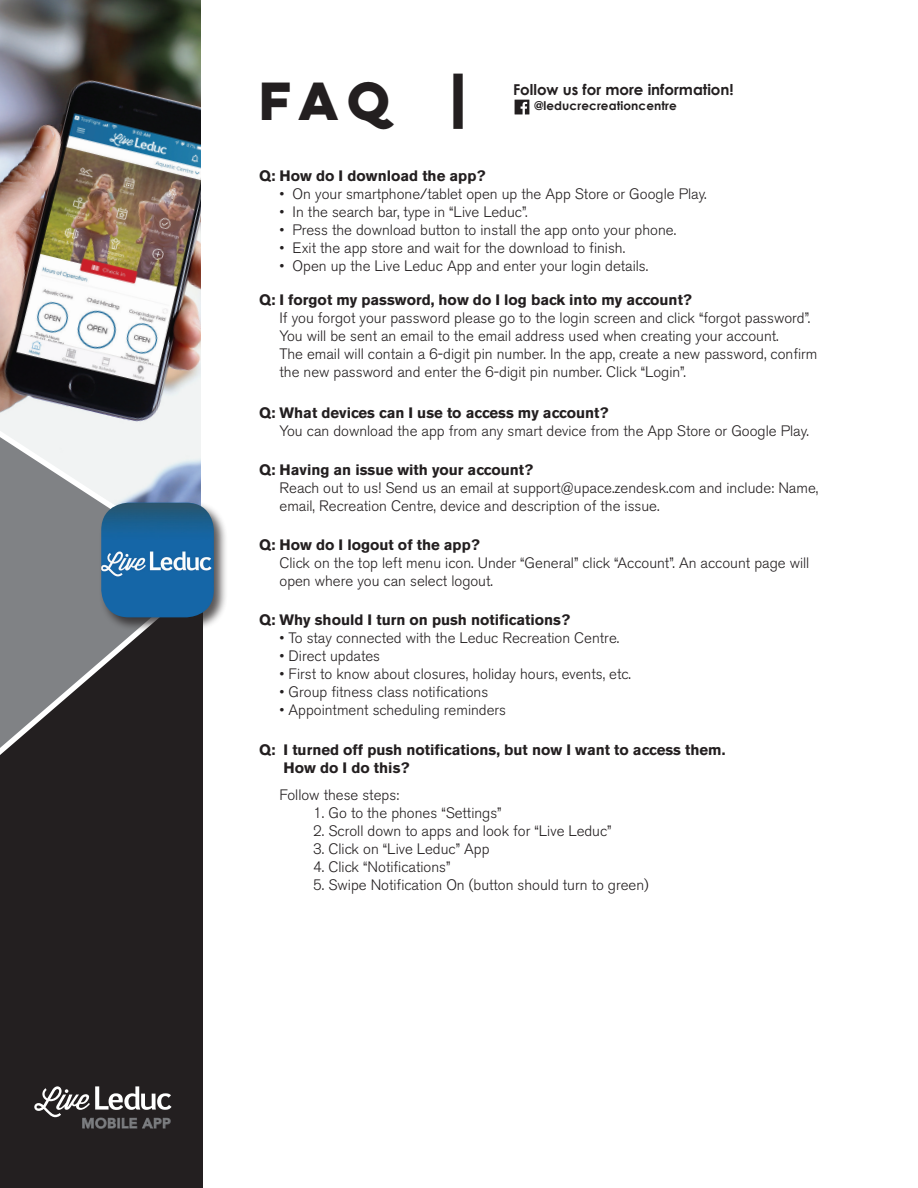
<style>
.page{position:relative;width:918px;height:1188px;background:#fff}
.page>*{position:absolute;margin:0;border:0;box-sizing:border-box;transform-origin:0 0}
.t1{font:700 48px "Lulo Clean One";color:#231f20}
.t2{font:300 15px/18px "Akzidenz Grotesk BE";color:#231f20}
.t3{font:700 15px/18px "Akzidenz Grotesk BE";color:#231f20}
.t4{font:700 15px "Century Gothic";color:#231f20}
.t5{font:800 13.95px "Avenir LT";letter-spacing:.035em;color:#808285}
.t6{font:700 12px "Century Gothic";letter-spacing:.01em;color:#231f20}
</style>
<div class="page">
<div style="left:0;top:0;width:202px;height:1188px;background:#231f20"></div>
<svg style="left:515px;top:100px;width:14px;height:14px"></svg>
<svg style="left:34px;top:1086px;width:138px;height:43px"></svg>
<img style="left:0;top:0;width:202px;height:376px">
<svg style="left:0;top:376px;width:203px;height:556px"></svg>
<div style="left:99px;top:501px;width:129px;height:131px;background:#231f20;opacity:.75"></div>
<img style="left:101px;top:503px;width:113px;height:114px">
<h1 class="t1" style="left:259px;top:63px;width:219px">FAQ |</h1>
<p class="t4" style="left:513px;top:78px;width:222px">Follow us for more information!</p>
<p class="t6" style="left:534px;top:97px;width:144px">@leducrecreationcentre</p>
<p class="t3" style="left:259px;top:166px;width:228px">Q: How do I download the app?</p>
<p class="t2" style="left:280px;top:185px;width:429px">• On your smartphone/tablet open up the App Store or Google Play.</p>
<p class="t2" style="left:280px;top:203px;width:250px">• In the search bar, type in “Live Leduc”.</p>
<p class="t2" style="left:280px;top:221px;width:398px">• Press the download button to install the app onto your phone.</p>
<p class="t2" style="left:280px;top:239px;width:347px">• Exit the app store and wait for the download to finish.</p>
<p class="t2" style="left:280px;top:257px;width:370px">• Open up the Live Leduc App and enter your login details.</p>
<p class="t3" style="left:259px;top:291px;width:434px">Q: I forgot my password, how do I log back into my account?</p>
<p class="t2" style="left:280px;top:309px;width:539px">If you forgot your password please go to the login screen and click “forgot password”.<br>You will be sent an email to the email address used when creating your account.<br>The email will contain a 6-digit pin number. In the app, create a new password, confirm the new password and enter the 6-digit pin number. Click “Login”.</p>
<p class="t3" style="left:259px;top:403px;width:351px">Q: What devices can I use to access my account?</p>
<p class="t2" style="left:280px;top:422px;width:531px">You can download the app from any smart device from the App Store or Google Play.</p>
<p class="t3" style="left:259px;top:460px;width:276px">Q: Having an issue with your account?</p>
<p class="t2" style="left:280px;top:479px;width:540px">Reach out to us! Send us an email at support@upace.zendesk.com and include: Name, email, Recreation Centre, device and description of the issue.</p>
<p class="t3" style="left:259px;top:535px;width:222px">Q: How do I logout of the app?</p>
<p class="t2" style="left:280px;top:554px;width:531px">Click on the top left menu icon. Under “General” click “Account”. An account page will open where you can select logout.</p>
<p class="t3" style="left:259px;top:610px;width:312px">Q: Why should I turn on push notifications?</p>
<p class="t2" style="left:280px;top:629px;width:341px">• To stay connected with the Leduc Recreation Centre.</p>
<p class="t2" style="left:280px;top:647px;width:102px">• Direct updates</p>
<p class="t2" style="left:280px;top:665px;width:353px">• First to know about closures, holiday hours, events, etc.</p>
<p class="t2" style="left:280px;top:683px;width:210px">• Group fitness class notifications</p>
<p class="t2" style="left:280px;top:701px;width:228px">• Appointment scheduling reminders</p>
<p class="t3" style="left:284px;top:741px;width:443px;text-indent:-24px">Q: I turned off push notifications, but now I want to access them.<br>How do I do this?</p>
<p class="t2" style="left:280px;top:786px;width:121px">Follow these steps:</p>
<p class="t2" style="left:313px;top:804px;width:190px">1. Go to the phones “Settings”</p>
<p class="t2" style="left:313px;top:822px;width:300px">2. Scroll down to apps and look for “Live Leduc”</p>
<p class="t2" style="left:313px;top:840px;width:178px">3. Click on “Live Leduc” App</p>
<p class="t2" style="left:313px;top:858px;width:139px">4. Click “Notifications”</p>
<p class="t2" style="left:313px;top:876px;width:337px">5. Swipe Notification On (button should turn to green)</p>
<p class="t5" style="left:82px;top:1115px;width:91px">MOBILE APP</p>
</div>
